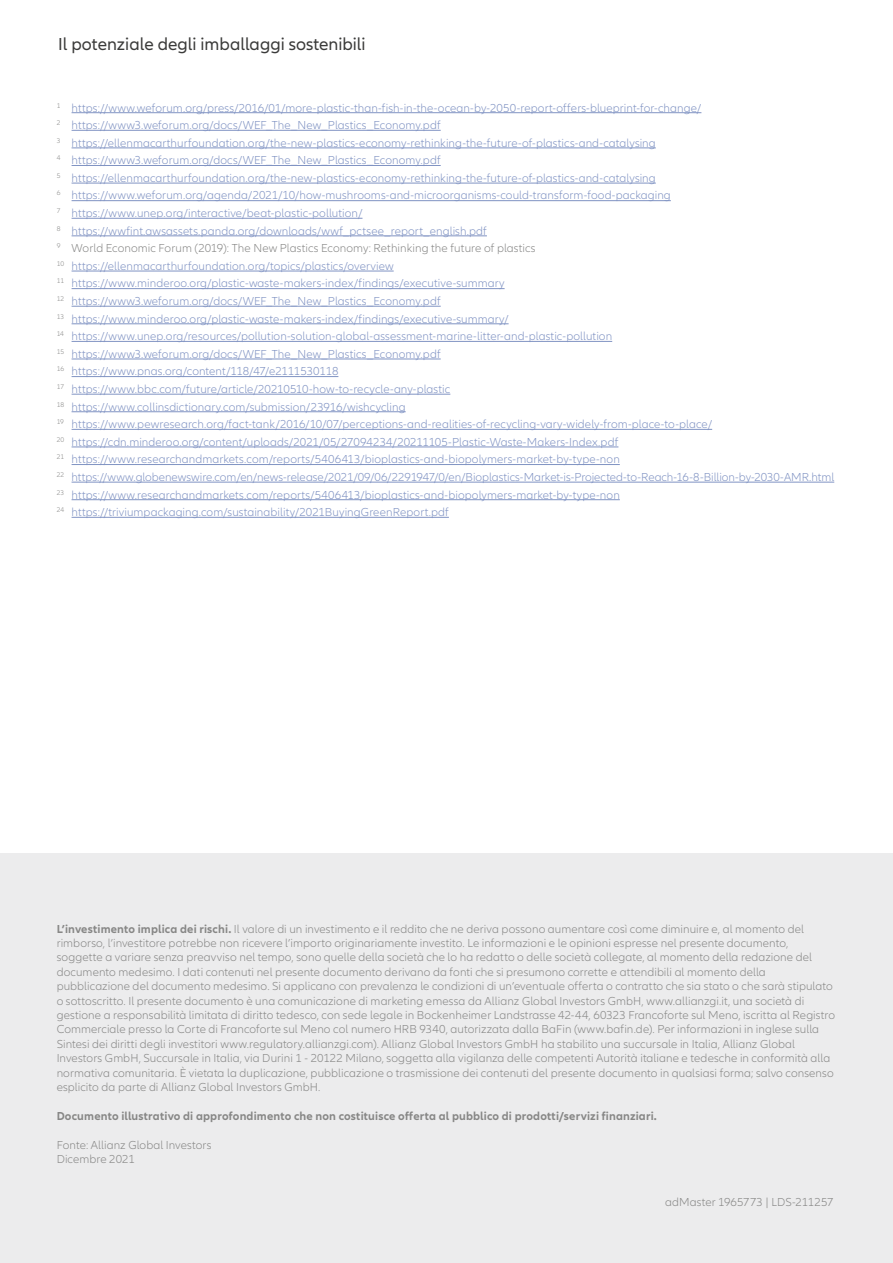
<style>
.page{position:relative;width:893px;height:1263px;background:#fff}
.page>*{position:absolute;margin:0;border:0;box-sizing:border-box;transform-origin:0 0}
.t1{font:18px "Allianz Neo";color:#3b3b3a}
.t2{font:300 12px/17.5px "Allianz Neo";letter-spacing:.005em;color:#8093c3}
.t3{font:300 12px/14.4px "Allianz Neo";letter-spacing:.005em;color:#878786}
.t4{font:700 12px "Allianz Neo";letter-spacing:.015em;color:#878786}
.s1{color:#878786}
.s2{font-weight:700}
</style>
<div class="page">
<div style="left:0;top:853px;width:893px;height:410px;background:#ececed"></div>
<hr style="left:72px;top:112px;width:629px;height:1px;background:#8093c3">
<hr style="left:72px;top:130px;width:369px;height:1px;background:#8093c3">
<hr style="left:72px;top:148px;width:584px;height:1px;background:#8093c3">
<hr style="left:72px;top:165px;width:369px;height:1px;background:#8093c3">
<hr style="left:72px;top:183px;width:584px;height:1px;background:#8093c3">
<hr style="left:72px;top:200px;width:599px;height:1px;background:#8093c3">
<hr style="left:72px;top:218px;width:290px;height:1px;background:#8093c3">
<hr style="left:72px;top:236px;width:415px;height:1px;background:#8093c3">
<hr style="left:72px;top:271px;width:322px;height:1px;background:#8093c3">
<hr style="left:72px;top:288px;width:433px;height:1px;background:#8093c3">
<hr style="left:72px;top:306px;width:369px;height:1px;background:#8093c3">
<hr style="left:72px;top:323px;width:437px;height:1px;background:#8093c3">
<hr style="left:72px;top:341px;width:540px;height:1px;background:#8093c3">
<hr style="left:72px;top:359px;width:369px;height:1px;background:#8093c3">
<hr style="left:72px;top:376px;width:266px;height:1px;background:#8093c3">
<hr style="left:72px;top:394px;width:378px;height:1px;background:#8093c3">
<hr style="left:72px;top:411px;width:334px;height:1px;background:#8093c3">
<hr style="left:72px;top:429px;width:640px;height:1px;background:#8093c3">
<hr style="left:72px;top:447px;width:546px;height:1px;background:#8093c3">
<hr style="left:72px;top:464px;width:548px;height:1px;background:#8093c3">
<hr style="left:72px;top:482px;width:762px;height:1px;background:#8093c3">
<hr style="left:72px;top:499px;width:548px;height:1px;background:#8093c3">
<hr style="left:72px;top:517px;width:377px;height:1px;background:#8093c3">
<h1 class="t1" style="left:58px;top:34px;width:309px">Il potenziale degli imballaggi sostenibili</h1>
<p class="t2" style="left:57px;top:99px;width:779px"><sup>1</sup> https://www.weforum.org/press/2016/01/more-plastic-than-fish-in-the-ocean-by-2050-report-offers-blueprint-for-change/<br><sup>2</sup> https://www3.weforum.org/docs/WEF_The_New_Plastics_Economy.pdf<br><sup>3</sup> https://ellenmacarthurfoundation.org/the-new-plastics-economy-rethinking-the-future-of-plastics-and-catalysing<br><sup>4</sup> https://www3.weforum.org/docs/WEF_The_New_Plastics_Economy.pdf<br><sup>5</sup> https://ellenmacarthurfoundation.org/the-new-plastics-economy-rethinking-the-future-of-plastics-and-catalysing<br><sup>6</sup> https://www.weforum.org/agenda/2021/10/how-mushrooms-and-microorganisms-could-transform-food-packaging<br><sup>7</sup> https://www.unep.org/interactive/beat-plastic-pollution/<br><sup>8</sup> https://wwfint.awsassets.panda.org/downloads/wwf_pctsee_report_english.pdf<br><sup>9</sup> <span class="s1">World Economic Forum (2019): The New Plastics Economy: Rethinking the future of plastics<br></span><sup>10</sup> https://ellenmacarthurfoundation.org/topics/plastics/overview<br><sup>11</sup> https://www.minderoo.org/plastic-waste-makers-index/findings/executive-summary<br><sup>12</sup> https://www3.weforum.org/docs/WEF_The_New_Plastics_Economy.pdf<br><sup>13</sup> https://www.minderoo.org/plastic-waste-makers-index/findings/executive-summary/<br><sup>14</sup> https://www.unep.org/resources/pollution-solution-global-assessment-marine-litter-and-plastic-pollution<br><sup>15</sup> https://www3.weforum.org/docs/WEF_The_New_Plastics_Economy.pdf<br><sup>16</sup> https://www.pnas.org/content/118/47/e2111530118<br><sup>17</sup> https://www.bbc.com/future/article/20210510-how-to-recycle-any-plastic<br><sup>18</sup> https://www.collinsdictionary.com/submission/23916/wishcycling<br><sup>19</sup> https://www.pewresearch.org/fact-tank/2016/10/07/perceptions-and-realities-of-recycling-vary-widely-from-place-to-place/<br><sup>20</sup> https://cdn.minderoo.org/content/uploads/2021/05/27094234/20211105-Plastic-Waste-Makers-Index.pdf<br><sup>21</sup> https://www.researchandmarkets.com/reports/5406413/bioplastics-and-biopolymers-market-by-type-non<br><sup>22</sup> https://www.globenewswire.com/en/news-release/2021/09/06/2291947/0/en/Bioplastics-Market-is-Projected-to-Reach-16-8-Billion-by-2030-AMR.html <sup>23</sup> https://www.researchandmarkets.com/reports/5406413/bioplastics-and-biopolymers-market-by-type-non<br><sup>24</sup> https://triviumpackaging.com/sustainability/2021BuyingGreenReport.pdf</p>
<p class="t3" style="left:57px;top:922px;width:780px"><span class="s2">L’investimento implica dei rischi.</span> Il valore di un investimento e il reddito che ne deriva possono aumentare così come diminuire e, al momento del rimborso, l’investitore potrebbe non ricevere l’importo originariamente investito. Le informazioni e le opinioni espresse nel presente documento, soggette a variare senza preavviso nel tempo, sono quelle della società che lo ha redatto o delle società collegate, al momento della redazione del documento medesimo. I dati contenuti nel presente documento derivano da fonti che si presumono corrette e attendibili al momento della pubblicazione del documento medesimo. Si applicano con prevalenza le condizioni di un’eventuale offerta o contratto che sia stato o che sarà stipulato o sottoscritto. Il presente documento è una comunicazione di marketing emessa da Allianz Global Investors GmbH, www.allianzgi.it, una società di gestione a responsabilità limitata di diritto tedesco, con sede legale in Bockenheimer Landstrasse 42-44, 60323 Francoforte sul Meno, iscritta al Registro Commerciale presso la Corte di Francoforte sul Meno col numero HRB 9340, autorizzata dalla BaFin (www.bafin.de). Per informazioni in inglese sulla Sintesi dei diritti degli investitori www.regulatory.allianzgi.com). Allianz Global Investors GmbH ha stabilito una succursale in Italia, Allianz Global Investors GmbH, Succursale in Italia, via Durini 1 - 20122 Milano, soggetta alla vigilanza delle competenti Autorità italiane e tedesche in conformità alla normativa comunitaria. È vietata la duplicazione, pubblicazione o trasmissione dei contenuti del presente documento in qualsiasi forma; salvo consenso esplicito da parte di Allianz Global Investors GmbH.</p>
<p class="t4" style="left:57px;top:1109px;width:602px">Documento illustrativo di approfondimento che non costituisce offerta al pubblico di prodotti/servizi finanziari.</p>
<p class="t3" style="left:57px;top:1138px;width:156px">Fonte: Allianz Global Investors<br>Dicembre 2021</p>
<p class="t3" style="left:665px;top:1195px;width:170px">adMaster 1965773 | LDS-211257</p>
</div>
